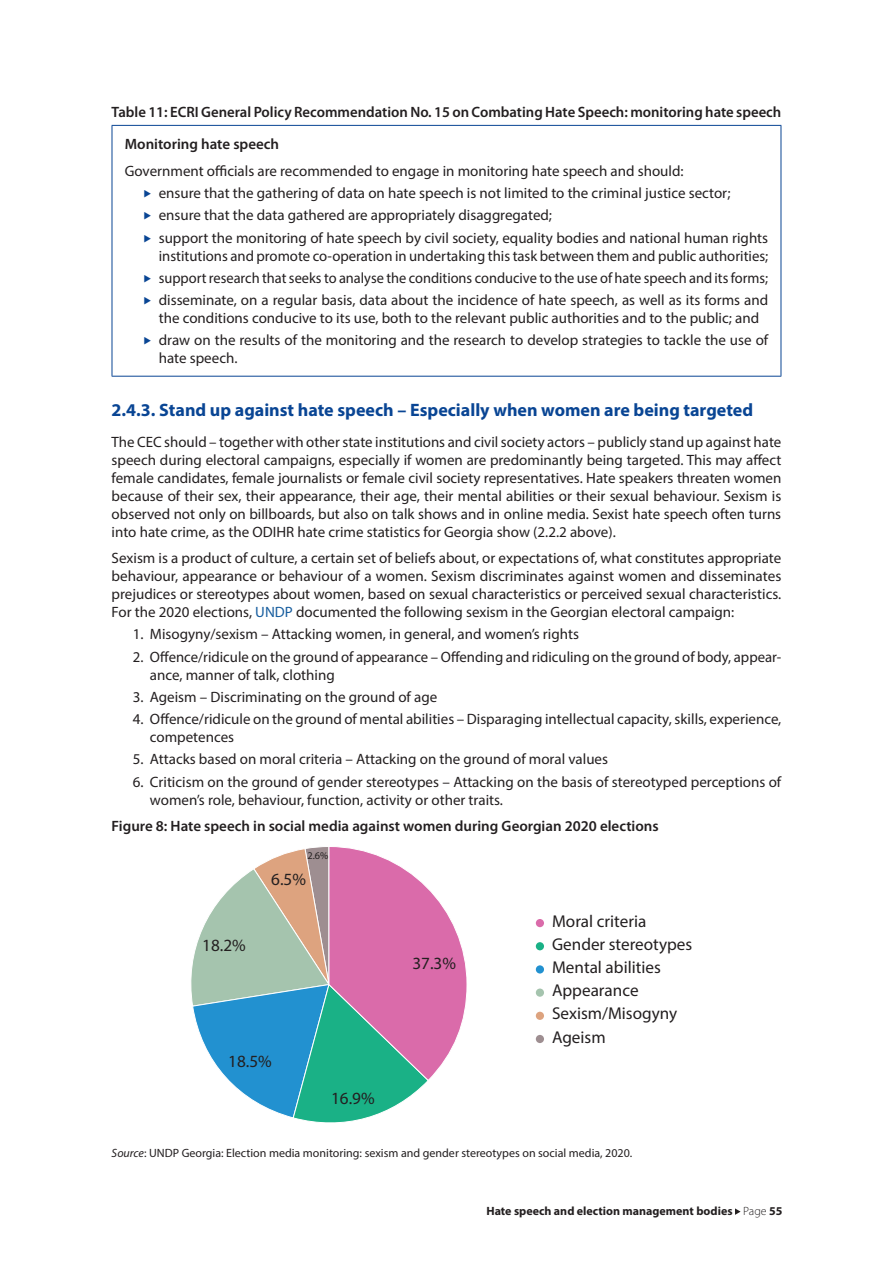
<style>
.page{position:relative;width:893px;height:1263px;background:#fff}
.page>*{position:absolute;margin:0;border:0;box-sizing:border-box;transform-origin:0 0}
.ST_04_01_C_-0_ENG__2{font:700 18px "Myriad Pro";color:#094594}
.t1{font:17.1px/23.2px "Myriad Pro";color:#231f20}
._02_Tx_filet{font:15px/18px "Myriad Pro";color:#231f20}
._03_Énumération_ENG{font:15px/18px "Myriad Pro";color:#231f20}
.Figure-title{font:600 15px "Myriad Pro";color:#231f20}
._02_Tx_filet-2{font:15px "Myriad Pro";color:#231f20;scale:.96 1}
._02_Tx_filet-3{font:600 15px "Myriad Pro";color:#231f20}
.Sources{font:12px "Myriad Pro";color:#231f20}
.t2{font:700 12px "Myriad Pro";color:#231f20}
.t3{font:10.35px "Myriad Pro";color:#231f20}
.s1{color:#175d9e}
.s2{font-style:italic}
.s3{font-weight:300}
</style>
<div class="page">
<svg style="left:735px;top:1208px;width:6px;height:7px"></svg>
<hr style="left:112px;top:125px;width:669px;height:1px;background:#094594">
<hr style="left:112px;top:126px;width:1px;height:250px;background:#094594">
<hr style="left:781px;top:126px;width:1px;height:250px;background:#094594">
<hr style="left:112px;top:376px;width:669px;height:1px;background:#094594">
<div style="left:536px;top:919px;width:8px;height:8px;background:#da6baa;border-radius:50%"></div>
<div style="left:536px;top:942px;width:8px;height:8px;background:#1ab186;border-radius:50%"></div>
<div style="left:536px;top:965px;width:8px;height:8px;background:#2291d0;border-radius:50%"></div>
<div style="left:536px;top:988px;width:8px;height:9px;background:#a5c4ae;border-radius:50%"></div>
<div style="left:536px;top:1012px;width:8px;height:8px;background:#dda37f;border-radius:50%"></div>
<div style="left:536px;top:1035px;width:8px;height:8px;background:#9e8e91;border-radius:50%"></div>
<svg style="left:191px;top:847px;width:276px;height:276px"></svg>
<p class="Figure-title" style="left:112px;top:102px;width:671px">Table 11: ECRI General Policy Recommendation No. 15 on Combating Hate Speech: monitoring hate speech</p>
<p class="_02_Tx_filet-3" style="left:125px;top:135px;width:156px">Monitoring hate speech</p>
<p class="_02_Tx_filet" style="left:125px;top:162px;width:560px">Government officials are recommended to engage in monitoring hate speech and should:</p>
<p class="_02_Tx_filet" style="left:159px;top:184px;width:573px">ensure that the gathering of data on hate speech is not limited to the criminal justice sector;</p>
<p class="_02_Tx_filet" style="left:159px;top:206px;width:395px">ensure that the data gathered are appropriately disaggregated;</p>
<p class="_02_Tx_filet" style="left:159px;top:228px;width:611px">support the monitoring of hate speech by civil society, equality bodies and national human rights institutions and promote co-operation in undertaking this task between them and public authorities;</p>
<p class="_02_Tx_filet-2" style="left:159px;top:269px;width:636px">support research that seeks to analyse the conditions conducive to the use of hate speech and its forms;</p>
<p class="_02_Tx_filet" style="left:159px;top:291px;width:611px">disseminate, on a regular basis, data about the incidence of hate speech, as well as its forms and the conditions conducive to its use, both to the relevant public authorities and to the public; and</p>
<p class="_02_Tx_filet" style="left:159px;top:331px;width:611px">draw on the results of the monitoring and the research to develop strategies to tackle the use of hate speech.</p>
<p class="ST_04_01_C_-0_ENG__2" style="left:112px;top:398px;width:643px">2.4.3. Stand up against hate speech – Especially when women are being targeted</p>
<p class="_02_Tx_filet" style="left:112px;top:432px;width:671px;text-align:justify">The CEC should – together with other state institutions and civil society actors – publicly stand up against hate speech during electoral campaigns, especially if women are predominantly being targeted. This may affect female candidates, female journalists or female civil society representatives. Hate speakers threaten women because of their sex, their appearance, their age, their mental abilities or their sexual behaviour. Sexism is observed not only on billboards, but also on talk shows and in online media. Sexist hate speech often turns into hate crime, as the ODIHR hate crime statistics for Georgia show (2.2.2 above).</p>
<p class="_02_Tx_filet" style="left:112px;top:549px;width:671px;text-align:justify">Sexism is a product of culture, a certain set of beliefs about, or expectations of, what constitutes appropriate behaviour, appearance or behaviour of a women. Sexism discriminates against women and disseminates prejudices or stereotypes about women, based on sexual characteristics or perceived sexual characteristics.<br>For the 2020 elections, <span class="s1">UNDP</span> documented the following sexism in the Georgian electoral campaign:</p>
<p class="_03_Énumération_ENG" style="left:133px;top:625px;width:448px">1. Misogyny/sexism – Attacking women, in general, and women’s rights</p>
<p class="_03_Énumération_ENG" style="left:150px;top:647px;width:632px;text-indent:-17px">2. Offence/ridicule on the ground of appearance – Offending and ridiculing on the ground of body, appear&shy;ance, manner of talk, clothing</p>
<p class="_03_Énumération_ENG" style="left:133px;top:688px;width:306px">3. Ageism – Discriminating on the ground of age</p>
<p class="_03_Énumération_ENG" style="left:150px;top:710px;width:633px;text-indent:-17px">4. Offence/ridicule on the ground of mental abilities – Disparaging intellectual capacity, skills, experience, competences</p>
<p class="_03_Énumération_ENG" style="left:133px;top:750px;width:477px">5. Attacks based on moral criteria – Attacking on the ground of moral values</p>
<p class="_03_Énumération_ENG" style="left:150px;top:772px;width:633px;text-indent:-17px">6. Criticism on the ground of gender stereotypes – Attacking on the basis of stereotyped perceptions of women’s role, behaviour, function, activity or other traits.</p>
<p class="Figure-title" style="left:112px;top:816px;width:549px">Figure 8: Hate speech in social media against women during Georgian 2020 elections</p>
<p class="t3" style="left:307px;top:849px;width:22px">2.6%</p>
<p class="t1" style="left:202px;top:934px;width:45px">18.2%</p>
<p class="t1" style="left:271px;top:867px;width:36px">6.5%</p>
<p class="t1" style="left:228px;top:1049px;width:45px">18.5%</p>
<p class="t1" style="left:331px;top:1087px;width:45px">16.9%</p>
<p class="t1" style="left:412px;top:952px;width:45px">37.3%</p>
<p class="t1" style="left:552px;top:909px;width:142px">Moral criteria<br>Gender stereotypes<br>Mental abilities<br>Appearance<br>Sexism/Misogyny<br>Ageism</p>
<p class="Sources" style="left:112px;top:1146px;width:522px"><span class="s2">Source</span>: UNDP Georgia: Election media monitoring: sexism and gender stereotypes on social media, 2020.</p>
<p class="t2" style="left:486px;top:1203px;width:298px">Hate speech and election management bodies <span class="s3">Page</span> 55</p>
</div>
